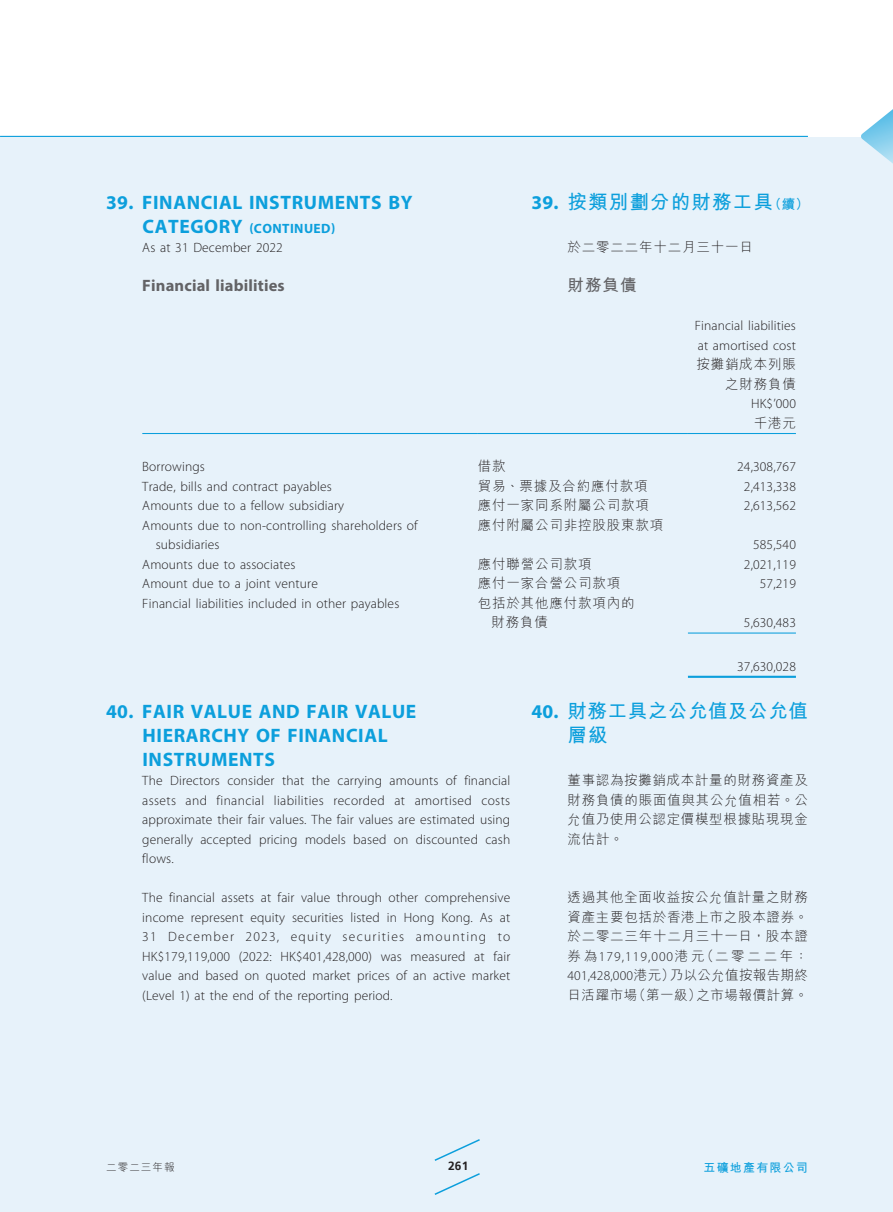
<style>
.page{position:relative;width:893px;height:1212px;background:#e7f2fa}
.page>*{position:absolute;margin:0;border:0;box-sizing:border-box;transform-origin:0 0}
._03_H1{font:700 19.5px/24px "Myriad Pro";letter-spacing:.03em;color:#0c9fdc}
._03_H1-2{font:700 19.5px/24px "M Hei HK";letter-spacing:.03em;color:#0c9fdc}
._03_H1-3{font:700 19.5px "M Hei HK";letter-spacing:.06em;color:#0c9fdc}
._04___H2{font:700 16.5px "Myriad Pro";letter-spacing:.01em;color:#636366}
._04___H2-2{font:700 16.5px "M Hei HK";color:#636366}
._01_Body_Text{font:300 13.5px/19.5px "Myriad Pro";letter-spacing:.01em;color:#231f20;text-align:justify}
._15_Table_Stub{font:300 13.5px/19.5px "Myriad Pro";letter-spacing:.01em;color:#231f20}
._01_Body_Text-2{font:300 13.5px/19.5px "M Hei HK";letter-spacing:.055em;color:#231f20;text-align:justify}
._15_Table_Stub-2{font:300 13.5px/19.5px "M Hei HK";letter-spacing:.06em;color:#231f20}
._03_H1-4{font:700 13.5px "Myriad Pro";letter-spacing:.03em;color:#0c9fdc}
._03_H1-5{font:300 13.5px "M Hei HK";letter-spacing:.06em;color:#231f20}
.t1{font:700 12px "M Hei HK";letter-spacing:.1em;color:#0c9fdc}
.t2{font:700 12px "Frutiger LT Std";color:#231f20}
.t3{font:300 10.5px "M Hei HK";letter-spacing:.1em;color:#231f20}
.s1{font-size:19.5px}
.s2{font-family:"Myriad Pro"}
.s3{font-size:13.5px}
</style>
<div class="page">
<div style="left:0;top:0;width:893px;height:136px;background:#fff"></div>
<svg style="left:434px;top:1173px;width:46px;height:22px"></svg>
<svg style="left:434px;top:1139px;width:46px;height:22px"></svg>
<hr style="left:0;top:136px;width:808px;height:1px;background:#0c9fdc">
<svg style="left:860px;top:109px;width:33px;height:55px"></svg>
<hr style="left:142px;top:433px;width:336px;height:1px;background:#0c9fdc">
<hr style="left:478px;top:433px;width:210px;height:1px;background:#0c9fdc">
<hr style="left:688px;top:433px;width:108px;height:1px;background:#0c9fdc">
<hr style="left:688px;top:632px;width:108px;height:1px;background:#0c9fdc">
<hr style="left:688px;top:676px;width:108px;height:2px;background:#0c9fdc">
<p class="_03_H1" style="left:106px;top:190px;width:308px">39. FINANCIAL INSTRUMENTS BY</p>
<p class="_03_H1-4" style="left:142px;top:219px;width:194px"><span class="s1">CATEGORY</span> (CONTINUED)</p>
<p class="_01_Body_Text" style="left:142px;top:238px;width:142px">As at 31 December 2022</p>
<p class="_04___H2" style="left:142px;top:275px;width:144px">Financial liabilities</p>
<p class="_03_H1-3" style="left:531px;top:187px;width:279px"><span class="s2">39.</span> 按類別劃分的財務工具<span class="s3">（續）</span></p>
<p class="_03_H1-5" style="left:567px;top:238px;width:187px">於二零二二年十二月三十一日</p>
<p class="_04___H2-2" style="left:567px;top:273px;width:70px">財務負債</p>
<p class="_01_Body_Text" style="left:695px;top:316px;width:103px">Financial liabilities at amortised cost</p>
<p class="_01_Body_Text-2" style="left:696px;top:354px;width:101px;text-align:right">按攤銷成本列賬之財務負債</p>
<p class="_01_Body_Text" style="left:751px;top:394px;width:46px">HK$’000</p>
<p class="_01_Body_Text-2" style="left:754px;top:413px;width:44px">千港元</p>
<p class="_15_Table_Stub" style="left:142px;top:457px;width:64px">Borrowings</p>
<p class="_15_Table_Stub-2" style="left:478px;top:456px;width:29px">借款</p>
<p class="_01_Body_Text" style="left:737px;top:457px;width:60px">24,308,767</p>
<p class="_15_Table_Stub" style="left:142px;top:477px;width:191px">Trade, bills and contract payables</p>
<p class="_15_Table_Stub-2" style="left:478px;top:476px;width:171px">貿易、票據及合約應付款項</p>
<p class="_01_Body_Text" style="left:744px;top:477px;width:54px">2,413,338</p>
<p class="_15_Table_Stub" style="left:142px;top:496px;width:203px">Amounts due to a fellow subsidiary</p>
<p class="_15_Table_Stub-2" style="left:478px;top:495px;width:173px">應付一家同系附屬公司款項</p>
<p class="_01_Body_Text" style="left:744px;top:496px;width:54px">2,613,562</p>
<p class="_15_Table_Stub" style="left:156px;top:516px;width:263px;text-indent:-14px">Amounts due to non-controlling shareholders of subsidiaries</p>
<p class="_15_Table_Stub-2" style="left:478px;top:515px;width:187px">應付附屬公司非控股股東款項</p>
<p class="_01_Body_Text" style="left:753px;top:535px;width:44px">585,540</p>
<p class="_15_Table_Stub" style="left:142px;top:555px;width:155px">Amounts due to associates</p>
<p class="_15_Table_Stub-2" style="left:478px;top:554px;width:115px">應付聯營公司款項</p>
<p class="_01_Body_Text" style="left:744px;top:555px;width:54px">2,021,119</p>
<p class="_15_Table_Stub" style="left:142px;top:574px;width:177px">Amount due to a joint venture</p>
<p class="_15_Table_Stub-2" style="left:478px;top:573px;width:144px">應付一家合營公司款項</p>
<p class="_01_Body_Text" style="left:760px;top:574px;width:38px">57,219</p>
<p class="_15_Table_Stub" style="left:142px;top:594px;width:259px">Financial liabilities included in other payables</p>
<p class="_15_Table_Stub-2" style="left:491px;top:593px;width:145px;text-indent:-14px">包括於其他應付款項內的財務負債</p>
<p class="_01_Body_Text" style="left:744px;top:613px;width:54px">5,630,483</p>
<p class="_01_Body_Text" style="left:737px;top:657px;width:60px">37,630,028</p>
<p class="_03_H1" style="left:142px;top:699px;width:275px;text-indent:-36px">40. FAIR VALUE AND FAIR VALUE<br>HIERARCHY OF FINANCIAL<br>INSTRUMENTS</p>
<p class="_01_Body_Text" style="left:142px;top:771px;width:369px">The Directors consider that the carrying amounts of financial assets and financial liabilities recorded at amortised costs approximate their fair values. The fair values are estimated using generally accepted pricing models based on discounted cash flows.</p>
<p class="_01_Body_Text" style="left:142px;top:888px;width:370px">The financial assets at fair value through other comprehensive income represent equity securities listed in Hong Kong. As at 31 December 2023, equity securities amounting to HK$179,119,000 (2022: HK$401,428,000) was measured at fair value and based on quoted market prices of an active market (Level 1) at the end of the reporting period.</p>
<p class="_03_H1-2" style="left:567px;top:697px;width:242px;text-indent:-36px"><span class="s2">40.</span> 財務工具之公允值及公允值層級</p>
<p class="_01_Body_Text-2" style="left:567px;top:770px;width:242px">董事認為按攤銷成本計量的財務資產及財務負債的賬面值與其公允值相若。公允值乃使用公認定價模型根據貼現現金流估計。</p>
<p class="_01_Body_Text-2" style="left:567px;top:887px;width:242px">透過其他全面收益按公允值計量之財務資產主要包括於香港上市之股本證券。於二零二三年十二月三十一日，股本證券為<span class="s2">179,119,000</span>港元（二零二二年：<span class="s2">401,428,000</span>港元）乃以公允值按報告期終日活躍市場（第一級）之市場報價計算。</p>
<p class="t3" style="left:106px;top:1160px;width:70px">二零二三年報</p>
<p class="t2" style="left:448px;top:1159px;width:22px">261</p>
<p class="t1" style="left:703px;top:1159px;width:106px">五礦地產有限公司</p>
</div>
